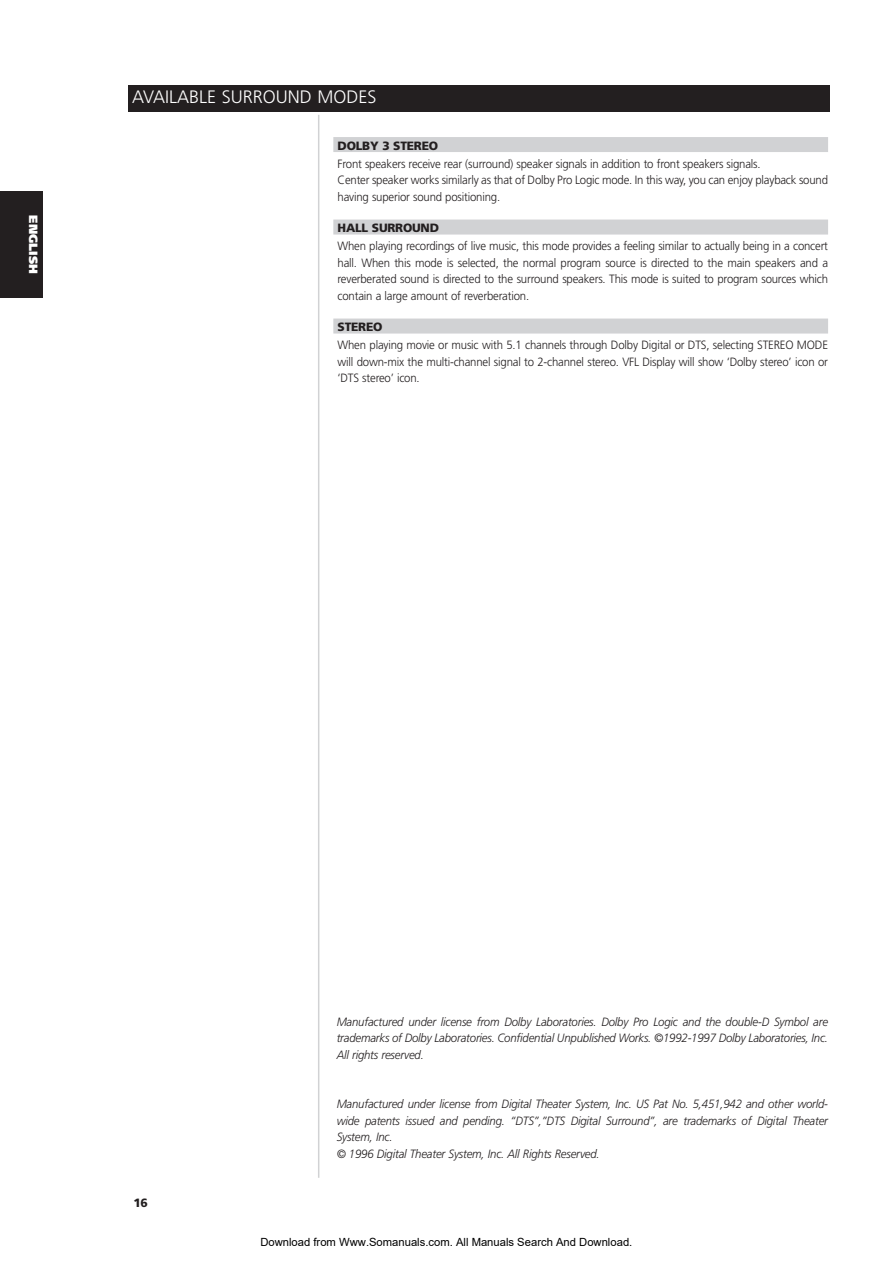
<style>
.page{position:relative;width:893px;height:1263px;background:#fff}
.page>*{position:absolute;margin:0;border:0;box-sizing:border-box;transform-origin:0 0}
.t1{font:300 18px "Frutiger";color:#fff}
.t2{font:300 12px/16.5px "Frutiger";letter-spacing:-.015em;color:#231f20;text-align:justify;scale:.95 1}
.t3{font:italic 300 12px/16.5px "Frutiger";letter-spacing:-.015em;color:#231f20;text-align:justify;scale:.95 1}
.t4{font:900 12px "Frutiger";letter-spacing:-.02em;color:#231f20}
.t5{font:900 12px "Frutiger";color:#fff}
.t6{font:11.25px "Arial";color:#000}
</style>
<div class="page">
<div style="left:128px;top:85px;width:701px;height:27px;background:#231f20"></div>
<div style="left:333px;top:137px;width:495px;height:15px;background:#d1d2d4"></div>
<div style="left:333px;top:220px;width:495px;height:15px;background:#d1d2d4"></div>
<div style="left:333px;top:319px;width:495px;height:15px;background:#d1d2d4"></div>
<hr style="left:318px;top:115px;width:1px;height:1063px;background:#d1d2d4">
<div style="left:0;top:191px;width:43px;height:107px;background:#231f20"></div>
<p class="t5" style="left:38px;top:215px;width:60px;rotate:90deg">ENGLISH</p>
<h1 class="t1" style="left:132px;top:90px;width:246px">AVAILABLE SURROUND MODES</h1>
<p class="t4" style="left:337px;top:141px;width:102px">DOLBY 3 STEREO</p>
<p class="t2" style="left:337px;top:156px;width:518px;text-align:left">Front speakers receive rear (surround) speaker signals in addition to front speakers signals.<br>Center speaker works similarly as that of Dolby Pro Logic mode. In this way, you can enjoy playback sound having superior sound positioning.</p>
<p class="t4" style="left:337px;top:223px;width:103px">HALL SURROUND</p>
<p class="t2" style="left:337px;top:239px;width:518px">When playing recordings of live music, this mode provides a feeling similar to actually being in a concert hall. When this mode is selected, the normal program source is directed to the main speakers and a reverberated sound is directed to the surround speakers. This mode is suited to program sources which contain a large amount of reverberation.</p>
<p class="t4" style="left:337px;top:322px;width:46px">STEREO</p>
<p class="t2" style="left:337px;top:338px;width:518px">When playing movie or music with 5.1 channels through Dolby Digital or DTS, selecting STEREO MODE will down-mix the multi-channel signal to 2-channel stereo. VFL Display will show ‘Dolby stereo’ icon or ‘DTS stereo’ icon.</p>
<p class="t4" style="left:133px;top:1198px;width:16px">16</p>
<p class="t3" style="left:337px;top:1014px;width:518px">Manufactured under license from Dolby Laboratories. Dolby Pro Logic and the double-D Symbol are trademarks of Dolby Laboratories. Confidential Unpublished Works. ©1992-1997 Dolby Laboratories, Inc.<br>All rights reserved.</p>
<p class="t3" style="left:337px;top:1097px;width:518px;text-align:left">Manufactured under license from Digital Theater System, Inc. US Pat No. 5,451,942 and other world&shy;wide patents issued and pending. “DTS”,”DTS Digital Surround”, are trademarks of Digital Theater System, Inc.<br>© 1996 Digital Theater System, Inc. All Rights Reserved.</p>
<p class="t6" style="left:260px;top:1235px;width:373px">Download from Www.Somanuals.com. All Manuals Search And Download.</p>
</div>
